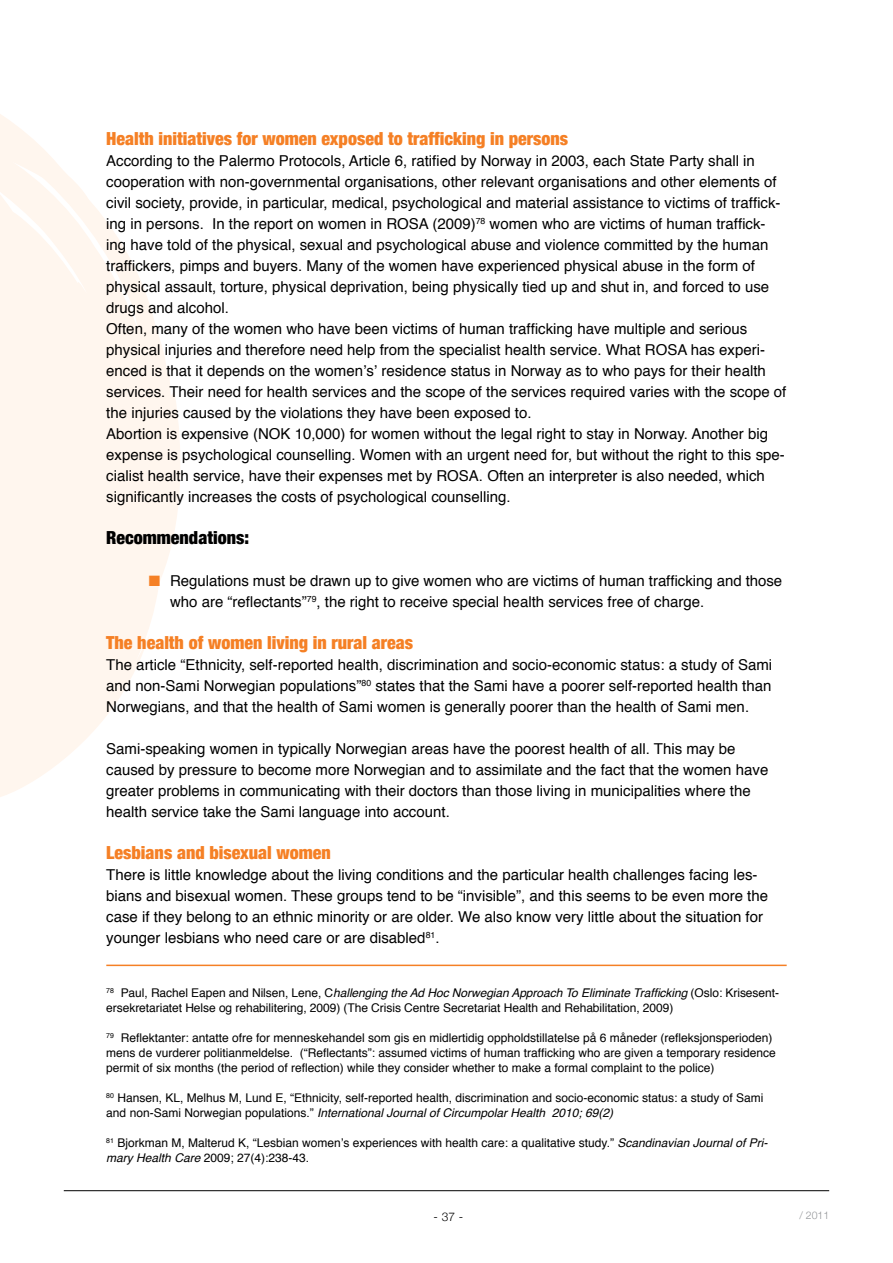
<style>
.page{position:relative;width:893px;height:1263px;background:#fff}
.page>*{position:absolute;margin:0;border:0;box-sizing:border-box;transform-origin:0 0}
.t1{font:900 condensed 18px "Helvetica Neue";color:#f58025}
.t2{font:900 condensed 18px "Helvetica Neue";color:#000}
.t3{font:15px/21px "Helvetica";color:#000}
.t4{font:12px/15px "Helvetica";color:#000}
.t5{font:300 12px "Helvetica Neue";color:#000}
.t6{font:300 10.5px "Helvetica Neue";color:#939598}
.s1{color:#f58025}
.s2{font-style:italic}
</style>
<div class="page">
<hr style="left:64px;top:1190px;width:765px;height:1px;background:#000">
<svg style="left:0;top:114px;width:180px;height:683px;fill:#fff6ee"></svg>
<hr style="left:106px;top:964px;width:681px;height:2px;background:#f58025">
<p class="t1" style="left:106px;top:128px;width:463px">Health initiatives for women exposed to trafficking in persons</p>
<p class="t3" style="left:106px;top:151px;width:682px">According to the Palermo Protocols, Article 6, ratified by Norway in 2003, each State Party shall in cooperation with non-governmental organisations, other relevant organisations and other elements of civil society, provide, in particular, medical, psychological and material assistance to victims of traffick&shy;ing in persons. In the report on women in ROSA (2009)<sup>78</sup> women who are victims of human traffick&shy;ing have told of the physical, sexual and psychological abuse and violence committed by the human traffickers, pimps and buyers. Many of the women have experienced physical abuse in the form of physical assault, torture, physical deprivation, being physically tied up and shut in, and forced to use drugs and alcohol.<br>Often, many of the women who have been victims of human trafficking have multiple and serious physical injuries and therefore need help from the specialist health service. What ROSA has experi&shy;enced is that it depends on the women’s’ residence status in Norway as to who pays for their health services. Their need for health services and the scope of the services required varies with the scope of the injuries caused by the violations they have been exposed to.<br>Abortion is expensive (NOK 10,000) for women without the legal right to stay in Norway. Another big expense is psychological counselling. Women with an urgent need for, but without the right to this spe&shy;cialist health service, have their expenses met by ROSA. Often an interpreter is also needed, which significantly increases the costs of psychological counselling.</p>
<p class="t2" style="left:106px;top:527px;width:144px">Recommendations:</p>
<p class="t3" style="left:170px;top:571px;width:614px;text-indent:-21px"><span class="s1">■</span> Regulations must be drawn up to give women who are victims of human trafficking and those who are “reflectants”<sup>79</sup>, the right to receive special health services free of charge.</p>
<p class="t1" style="left:106px;top:632px;width:308px">The health of women living in rural areas</p>
<p class="t3" style="left:106px;top:655px;width:667px;text-align:justify">The article “Ethnicity, self-reported health, discrimination and socio-economic status: a study of Sami and non-Sami Norwegian populations”<sup>80</sup> states that the Sami have a poorer self-reported health than Norwegians, and that the health of Sami women is generally poorer than the health of Sami men.</p>
<p class="t3" style="left:106px;top:739px;width:663px">Sami-speaking women in typically Norwegian areas have the poorest health of all. This may be caused by pressure to become more Norwegian and to assimilate and the fact that the women have greater problems in communicating with their doctors than those living in municipalities where the health service take the Sami language into account.</p>
<p class="t1" style="left:106px;top:842px;width:226px">Lesbians and bisexual women</p>
<p class="t3" style="left:106px;top:865px;width:663px">There is little knowledge about the living conditions and the particular health challenges facing les&shy;bians and bisexual women. These groups tend to be “invisible”, and this seems to be even more the case if they belong to an ethnic minority or are older. We also know very little about the situation for younger lesbians who need care or are disabled<sup>81</sup>.</p>
<p class="t4" style="left:106px;top:985px;width:674px"><sup>78</sup> Paul, Rachel Eapen and Nilsen, Lene, C<span class="s2">hallenging the Ad Hoc Norwegian Approach To Eliminate Trafficking</span> (Oslo: Krisesent&shy;ersekretariatet Helse og rehabilitering, 2009) (The Crisis Centre Secretariat Health and Rehabilitation, 2009)</p>
<p class="t4" style="left:106px;top:1030px;width:671px"><sup>79</sup> Reflektanter: antatte ofre for menneskehandel som gis en midlertidig oppholdstillatelse på 6 måneder (refleksjonsperioden) mens de vurderer politianmeldelse. (“Reflectants”: assumed victims of human trafficking who are given a temporary residence permit of six months (the period of reflection) while they consider whether to make a formal complaint to the police)</p>
<p class="t4" style="left:106px;top:1090px;width:659px"><sup>80</sup> Hansen, KL, Melhus M, Lund E, “Ethnicity, self-reported health, discrimination and socio-economic status: a study of Sami and non-Sami Norwegian populations.” <span class="s2">International Journal of Circumpolar Health 2010; 69(2)</span></p>
<p class="t4" style="left:106px;top:1135px;width:663px"><sup>81</sup> Bjorkman M, Malterud K, “Lesbian women’s experiences with health care: a qualitative study.” <span class="s2">Scandinavian Journal of Pri&shy;mary Health Care</span> 2009; 27(4):238-43.</p>
<p class="t5" style="left:434px;top:1209px;width:31px">- 37 -</p>
<p class="t6" style="left:799px;top:1209px;width:31px">/ 2011</p>
</div>
